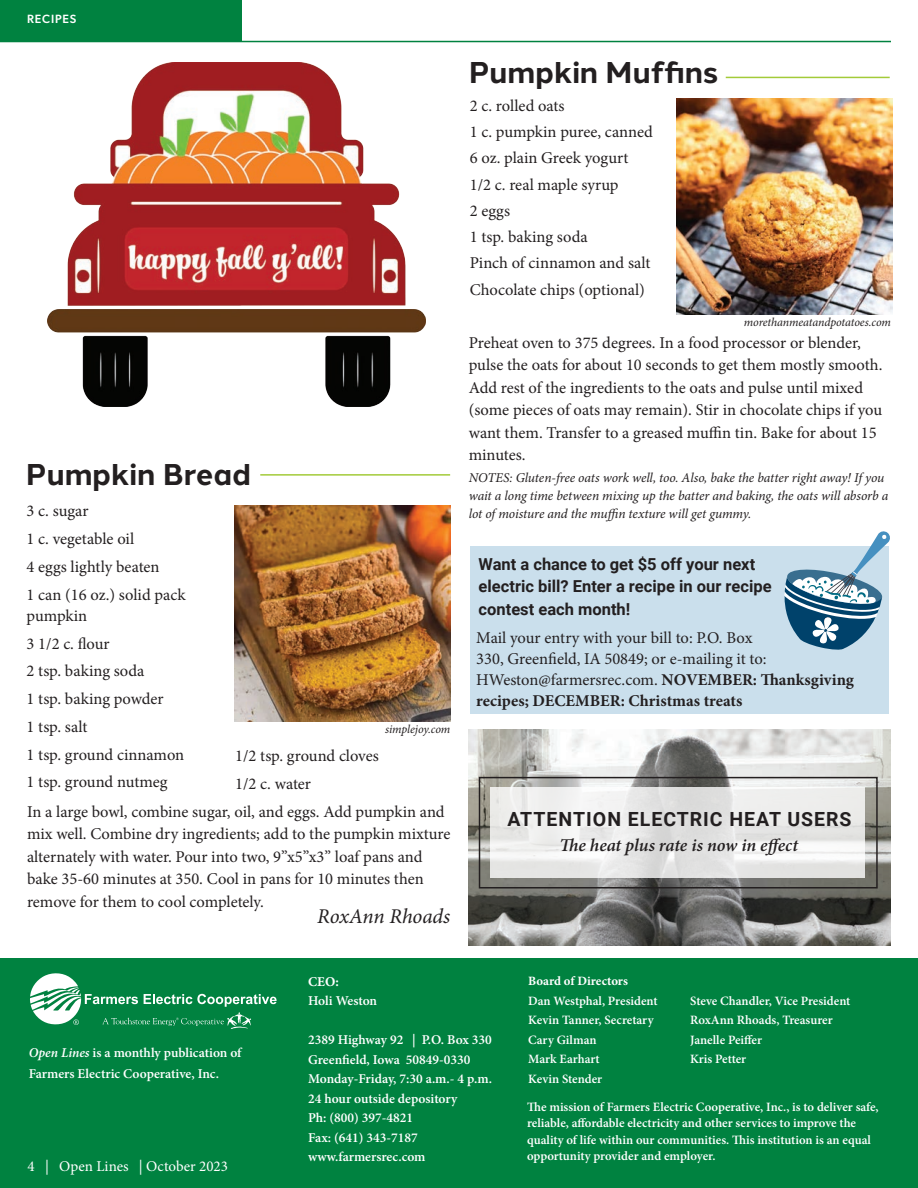
<style>
.page{position:relative;width:918px;height:1188px;background:#fff}
.page>*{position:absolute;margin:0;border:0;box-sizing:border-box;transform-origin:0 0}
.t1{font:700 30px "Halcom";color:#231f20}
.t2{font:italic 21px "Minion Pro";letter-spacing:-.005em;color:#231f20}
.Farmers_Body_Copy{font:700 19.5px "Roboto";letter-spacing:.05em;color:#231f20}
.Sidebar_Body_Copy_BLACK{font:italic 600 18px "Minion Pro";letter-spacing:-.005em;color:#231f20}
._2_Farmers_Body_Copy{font:16.5px/22.5px "Minion Pro";color:#231f20}
.Farmers_Body_Copy-2{font:700 16.5px/22.5px "Roboto";color:#231f20}
.t3{font:15px "Minion Pro";color:#fff}
.t4{font:600 13.5px/21px "Minion Pro";color:#fff}
._2_Farmers_Body_Copy-2{font:italic 13.5px/18px "Minion Pro";letter-spacing:-.01em;color:#231f20}
.t5{font:700 13.5px "Minion Pro";color:#fff}
.Farmers_Body_Copy-3{font:600 12.75px/16.5px "Minion Pro";color:#fff}
.t6{font:700 12.75px "Minion Pro";color:#fff}
._2_Farmers_Body_Copy-3{font:italic 12px "Minion Pro";letter-spacing:-.01em;color:#231f20}
.t7{font:500 12px "Gibson";letter-spacing:.07em;color:#fff}
.s1{font-weight:700}
.s2{font-style:italic}
</style>
<div class="page">
<div style="left:0;top:958px;width:918px;height:230px;background:#008240"></div>
<svg style="left:30px;top:973px;width:247px;height:56px"></svg>
<div style="left:0;top:0;width:242px;height:42px;background:#008240"></div>
<hr style="left:0;top:41px;width:891px;height:1px;background:#008240">
<div style="left:470px;top:547px;width:419px;height:167px;background:#cadfec"></div>
<svg style="left:776px;top:531px;width:114px;height:119px"></svg>
<hr style="left:726px;top:77px;width:164px;height:1px;background:#a3cb39">
<img style="left:676px;top:98px;width:216px;height:216px">
<hr style="left:260px;top:474px;width:190px;height:2px;background:#a3cb39">
<img style="left:234px;top:505px;width:216px;height:216px">
<img style="left:48px;top:63px;width:378px;height:344px">
<img style="left:469px;top:729px;width:422px;height:216px">
<div style="left:479px;top:777px;width:399px;height:112px;border:2px solid #231f20"></div>
<svg style="left:490px;top:787px;width:375px;height:91px;fill:#eaeae9"></svg>
<p class="t7" style="left:27px;top:12px;width:51px">RECIPES</p>
<p class="t1" style="left:26px;top:450px;width:227px">Pumpkin Bread</p>
<p class="_2_Farmers_Body_Copy" style="left:27px;top:500px;width:63px">3 c. sugar</p>
<p class="_2_Farmers_Body_Copy" style="left:27px;top:528px;width:109px">1 c. vegetable oil</p>
<p class="_2_Farmers_Body_Copy" style="left:27px;top:556px;width:135px">4 eggs lightly beaten</p>
<p class="_2_Farmers_Body_Copy" style="left:27px;top:584px;width:160px;line-height:21px">1 can (16 oz.) solid pack pumpkin</p>
<p class="_2_Farmers_Body_Copy" style="left:27px;top:632px;width:85px">3 1/2 c. flour</p>
<p class="_2_Farmers_Body_Copy" style="left:27px;top:660px;width:119px">2 tsp. baking soda</p>
<p class="_2_Farmers_Body_Copy" style="left:27px;top:688px;width:139px">1 tsp. baking powder</p>
<p class="_2_Farmers_Body_Copy" style="left:27px;top:715px;width:62px">1 tsp. salt</p>
<p class="_2_Farmers_Body_Copy" style="left:27px;top:743px;width:159px">1 tsp. ground cinnamon</p>
<p class="_2_Farmers_Body_Copy" style="left:27px;top:771px;width:143px">1 tsp. ground nutmeg</p>
<p class="_2_Farmers_Body_Copy-3" style="left:385px;top:721px;width:67px">simplejoy.com</p>
<p class="_2_Farmers_Body_Copy" style="left:235px;top:742px;width:145px;line-height:27.8px">1/2 tsp. ground cloves<br>1/2 c. water</p>
<p class="_2_Farmers_Body_Copy" style="left:27px;top:800px;width:425px">In a large bowl, combine sugar, oil, and eggs. Add pumpkin and mix well. Combine dry ingredients; add to the pumpkin mixture alternately with water. Pour into two, 9”x5”x3” loaf pans and bake 35-60 minutes at 350. Cool in pans for 10 minutes then remove for them to cool completely.</p>
<p class="t2" style="left:317px;top:902px;width:135px">RoxAnn Rhoads</p>
<p class="t1" style="left:469px;top:48px;width:251px">Pumpkin Muffins</p>
<p class="_2_Farmers_Body_Copy" style="left:470px;top:94px;width:96px">2 c. rolled oats</p>
<p class="_2_Farmers_Body_Copy" style="left:470px;top:121px;width:185px">1 c. pumpkin puree, canned</p>
<p class="_2_Farmers_Body_Copy" style="left:470px;top:147px;width:160px">6 oz. plain Greek yogurt</p>
<p class="_2_Farmers_Body_Copy" style="left:470px;top:173px;width:150px">1/2 c. real maple syrup</p>
<p class="_2_Farmers_Body_Copy" style="left:470px;top:199px;width:42px">2 eggs</p>
<p class="_2_Farmers_Body_Copy" style="left:470px;top:226px;width:119px">1 tsp. baking soda</p>
<p class="_2_Farmers_Body_Copy" style="left:470px;top:252px;width:182px">Pinch of cinnamon and salt</p>
<p class="_2_Farmers_Body_Copy" style="left:470px;top:278px;width:177px">Chocolate chips (optional)</p>
<p class="_2_Farmers_Body_Copy" style="left:469px;top:331px;width:415px">Preheat oven to 375 degrees. In a food processor or blender, pulse the oats for about 10 seconds to get them mostly smooth.<br>Add rest of the ingredients to the oats and pulse until mixed (some pieces of oats may remain). Stir in chocolate chips if you want them. Transfer to a greased muffin tin. Bake for about 15 minutes.</p>
<p class="_2_Farmers_Body_Copy-3" style="left:744px;top:314px;width:149px">morethanmeatandpotatoes.com</p>
<p class="_2_Farmers_Body_Copy-2" style="left:469px;top:468px;width:421px">NOTES: Gluten-free oats work well, too. Also, bake the batter right away! If you wait a long time between mixing up the batter and baking, the oats will absorb a lot of moisture and the muffin texture will get gummy.</p>
<p class="Farmers_Body_Copy-2" style="left:479px;top:552px;width:295px">Want a chance to get $5 off your next electric bill? Enter a recipe in our recipe contest each month!</p>
<p class="_2_Farmers_Body_Copy" style="left:476px;top:627px;width:379px;line-height:21px">Mail your entry with your bill to: P.O. Box<br>330, Greenfield, IA 50849; or e-mailing it to:<br>HWeston@farmersrec.com. <span class="s1">NOVEMBER: Thanksgiving recipes; DECEMBER: Christmas treats</span></p>
<p class="Farmers_Body_Copy" style="left:507px;top:805px;width:346px">ATTENTION ELECTRIC HEAT USERS</p>
<p class="Sidebar_Body_Copy_BLACK" style="left:560px;top:832px;width:240px">The heat plus rate is now in effect</p>
<p class="t4" style="left:29px;top:1043px;width:214px"><span class="s2">Open Lines</span> is a monthly publication of<br>Farmers Electric Cooperative, Inc.</p>
<p class="t3" style="left:28px;top:1156px;width:202px">4 | Open Lines | October 2023</p>
<p class="t5" style="left:308px;top:972px;width:32px">CEO:</p>
<p class="t4" style="left:308px;top:990px;width:71px">Holi Weston</p>
<p class="t4" style="left:308px;top:1029px;width:185px">2389 Highway 92 | P.O. Box 330</p>
<p class="t4" style="left:308px;top:1049px;width:164px">Greenfield, Iowa 50849-0330</p>
<p class="t4" style="left:308px;top:1068px;width:185px">Monday-Friday, 7:30 a.m.- 4 p.m.</p>
<p class="t4" style="left:308px;top:1088px;width:151px">24 hour outside depository</p>
<p class="t4" style="left:308px;top:1107px;width:107px">Ph: (800) 397-4821</p>
<p class="t4" style="left:308px;top:1127px;width:111px">Fax: (641) 343-7187</p>
<p class="t4" style="left:308px;top:1146px;width:119px">www.farmersrec.com</p>
<p class="t6" style="left:528px;top:972px;width:101px">Board of Directors</p>
<p class="Farmers_Body_Copy-3" style="left:528px;top:993px;width:131px">Dan Westphal, President</p>
<p class="Farmers_Body_Copy-3" style="left:690px;top:993px;width:162px">Steve Chandler, Vice President</p>
<p class="Farmers_Body_Copy-3" style="left:528px;top:1012px;width:127px">Kevin Tanner, Secretary</p>
<p class="Farmers_Body_Copy-3" style="left:690px;top:1012px;width:144px">RoxAnn Rhoads, Treasurer</p>
<p class="Farmers_Body_Copy-3" style="left:528px;top:1032px;width:70px">Cary Gilman</p>
<p class="Farmers_Body_Copy-3" style="left:690px;top:1032px;width:73px">Janelle Peiffer</p>
<p class="Farmers_Body_Copy-3" style="left:528px;top:1051px;width:73px">Mark Earhart</p>
<p class="Farmers_Body_Copy-3" style="left:690px;top:1051px;width:58px">Kris Petter</p>
<p class="Farmers_Body_Copy-3" style="left:528px;top:1071px;width:76px">Kevin Stender</p>
<p class="Farmers_Body_Copy-3" style="left:527px;top:1098px;width:353px">The mission of Farmers Electric Cooperative, Inc., is to deliver safe, reliable, affordable electricity and other services to improve the quality of life within our communities. This institution is an equal opportunity provider and employer.</p>
</div>
